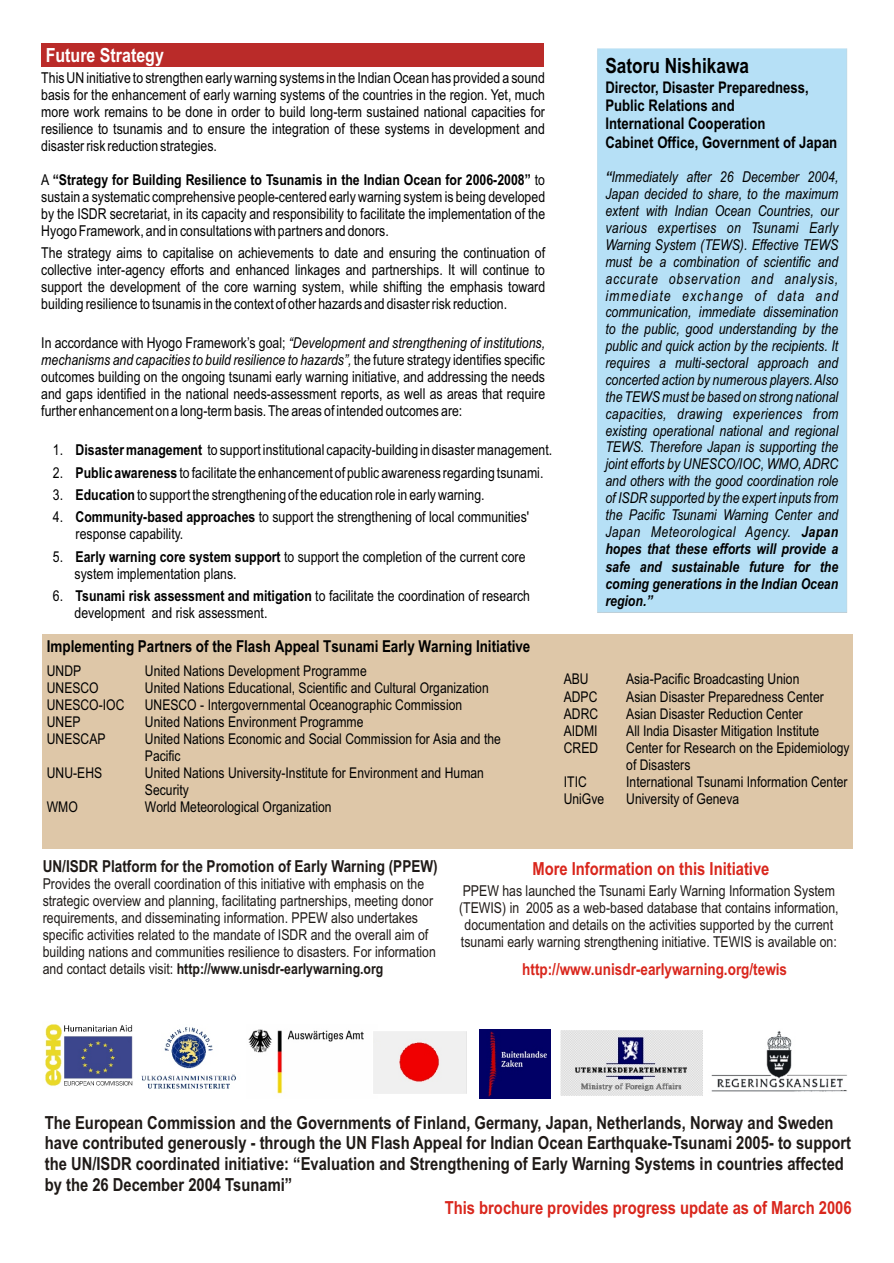
<style>
.page{position:relative;width:894px;height:1263px;background:#fff}
.page>*{position:absolute;margin:0;border:0;box-sizing:border-box;transform-origin:0 0}
.t1{font:700 21px "Arial Narrow";color:#000}
.t2{font:700 19.5px "Arial Narrow";color:#fff}
.t3{font:700 18px/20.5px "Arial Narrow";color:#1f1a17}
.t4{font:700 18px "Arial Narrow";color:#d9261c}
.t5{font:700 16.5px "Arial Narrow";color:#1f1a17}
.t6{font:700 16.5px "Arial Narrow";color:#d9261c}
.t7{font:700 16.35px "Arial Narrow";color:#000}
.t8{font:700 16.05px/18.3px "Arial Narrow";color:#000}
.t9{font:15px/17px "Arial Narrow";color:#000;text-align:justify}
.t10{font:italic 15px/17px "Arial Narrow";letter-spacing:.025em;color:#000;text-align:justify}
.t11{font:15px/17px "Arial Narrow";color:#1f1a17}
.t12{font:14.85px/17.1px "Arial Narrow";color:#000}
.s1{font-weight:700}
.s2{font-style:italic}
</style>
<div class="page">
<div style="left:41px;top:43px;width:503px;height:24px;background:#ba2b29"></div>
<div style="left:42px;top:634px;width:811px;height:214px;background:#dec7a8"></div>
<img style="left:711px;top:1031px;width:136px;height:61px">
<img style="left:562px;top:1032px;width:140px;height:62px">
<img style="left:480px;top:1029px;width:70px;height:69px">
<img style="left:45px;top:1024px;width:88px;height:62px">
<img style="left:248px;top:1029px;width:116px;height:65px">
<img style="left:141px;top:1027px;width:95px;height:62px">
<img style="left:375px;top:1033px;width:90px;height:59px">
<div style="left:559px;top:1029px;width:146px;height:68px;border:2px solid #fff"></div>
<div style="left:372px;top:1030px;width:96px;height:65px;border:2px solid #fff"></div>
<h2 class="t2" style="left:46px;top:48px;width:120px">Future Strategy</h2>
<p class="t9" style="left:41px;top:71px;width:505px">This UN initiative to strengthen early warning systems in the Indian Ocean has provided a sound basis for the enhancement of early warning systems of the countries in the region. Yet, much more work remains to be done in order to build long-term sustained national capacities for resilience to tsunamis and to ensure the integration of these systems in development and disaster risk reduction strategies.</p>
<p class="t9" style="left:41px;top:173px;width:505px">A <span class="s1">“Strategy for Building Resilience to Tsunamis in the Indian Ocean for 2006-2008”</span> to sustain a systematic comprehensive people-centered early warning system is being developed by the ISDR secretariat, in its capacity and responsibility to facilitate the implementation of the Hyogo Framework, and in consultations with partners and donors.</p>
<p class="t9" style="left:41px;top:246px;width:505px">The strategy aims to capitalise on achievements to date and ensuring the continuation of collective inter-agency efforts and enhanced linkages and partnerships. It will continue to support the development of the core warning system, while shifting the emphasis toward building resilience to tsunamis in the context of other hazards and disaster risk reduction.</p>
<p class="t9" style="left:41px;top:336px;width:505px">In accordance with Hyogo Framework’s goal; <span class="s2">“Development and strengthening of institutions, mechanisms and capacities to build resilience to hazards”,</span> the future strategy identifies specific outcomes building on the ongoing tsunami early warning initiative, and addressing the needs and gaps identified in the national needs-assessment reports, as well as areas that require further enhancement on a long-term basis. The areas of intended outcomes are:</p>
<p class="t9" style="left:53px;top:443px;width:501px">1. <span class="s1">Disaster management</span> to support institutional capacity-building in disaster management.</p>
<p class="t9" style="left:53px;top:465px;width:492px">2. <span class="s1">Public awareness</span> to facilitate the enhancement of public awareness regarding tsunami.</p>
<p class="t9" style="left:53px;top:488px;width:433px">3. <span class="s1">Education</span> to support the strengthening of the education role in early warning.</p>
<p class="t9" style="left:76px;top:510px;width:455px;text-indent:-23px">4. <span class="s1">Community-based approaches</span> to support the strengthening of local communities' response capability.</p>
<p class="t9" style="left:75px;top:549px;width:452px;text-indent:-22px">5. <span class="s1">Early warning core system support</span> to support the completion of the current core system implementation plans.</p>
<p class="t9" style="left:75px;top:588px;width:457px;text-indent:-22px">6. <span class="s1">Tsunami risk assessment and mitigation</span> to facilitate the coordination of research development and risk assessment.</p>
<p class="t7" style="left:47px;top:640px;width:485px">Implementing Partners of the Flash Appeal Tsunami Early Warning Initiative</p>
<p class="t12" style="left:47px;top:664px;width:36px">UNDP</p>
<p class="t12" style="left:145px;top:664px;width:224px">United Nations Development Programme</p>
<p class="t12" style="left:47px;top:681px;width:53px">UNESCO</p>
<p class="t12" style="left:145px;top:681px;width:345px">United Nations Educational, Scientific and Cultural Organization</p>
<p class="t12" style="left:47px;top:698px;width:79px">UNESCO-IOC</p>
<p class="t12" style="left:145px;top:698px;width:319px">UNESCO - Intergovernmental Oceanographic Commission</p>
<p class="t12" style="left:47px;top:715px;width:35px">UNEP</p>
<p class="t12" style="left:145px;top:715px;width:220px">United Nations Environment Programme</p>
<p class="t12" style="left:47px;top:732px;width:60px">UNESCAP</p>
<p class="t12" style="left:145px;top:732px;width:358px">United Nations Economic and Social Commission for Asia and the<br>Pacific</p>
<p class="t12" style="left:47px;top:766px;width:57px">UNU-EHS</p>
<p class="t12" style="left:145px;top:766px;width:341px">United Nations University-Institute for Environment and Human<br>Security</p>
<p class="t12" style="left:47px;top:800px;width:32px">WMO</p>
<p class="t12" style="left:145px;top:800px;width:188px">World Meteorological Organization</p>
<h1 class="t1" style="left:605px;top:58px;width:145px">Satoru Nishikawa</h1>
<p class="t8" style="left:605px;top:80px;width:233px">Director, Disaster Preparedness,<br>Public Relations and<br>International Cooperation<br>Cabinet Office, Government of Japan</p>
<p class="t10" style="left:605px;top:170px;width:235px"><span class="s1">“</span>Immediately after 26 December 2004, Japan decided to share, to the maximum extent with Indian Ocean Countries, our various expertises on Tsunami Early Warning System (TEWS). Effective TEWS must be a combination of scientific and accurate observation and analysis, immediate exchange of data and communication, immediate dissemination to the public, good understanding by the public and quick action by the recipients. It requires a multi-sectoral approach and concerted action by numerous players. Also the TEWS must be based on strong national capacities, drawing experiences from existing operational national and regional TEWS. Therefore Japan is supporting the joint efforts by UNESCO/IOC, WMO, ADRC and others with the good coordination role of ISDR supported by the expert inputs from the Pacific Tsunami Warning Center and Japan Meteorological Agency. <span class="s1">Japan hopes that these efforts will provide a safe and sustainable future for the coming generations in the Indian Ocean region.”</span></p>
<p class="t12" style="left:564px;top:672px;width:26px">ABU</p>
<p class="t12" style="left:626px;top:672px;width:175px">Asia-Pacific Broadcasting Union</p>
<p class="t12" style="left:564px;top:689px;width:35px">ADPC</p>
<p class="t12" style="left:626px;top:689px;width:199px">Asian Disaster Preparedness Center</p>
<p class="t12" style="left:564px;top:706px;width:36px">ADRC</p>
<p class="t12" style="left:626px;top:706px;width:178px">Asian Disaster Reduction Center</p>
<p class="t12" style="left:564px;top:723px;width:35px">AIDMI</p>
<p class="t12" style="left:626px;top:723px;width:195px">All India Disaster Mitigation Institute</p>
<p class="t12" style="left:564px;top:740px;width:36px">CRED</p>
<p class="t12" style="left:626px;top:740px;width:225px">Center for Research on the Epidemiology of Disasters</p>
<p class="t12" style="left:564px;top:774px;width:24px">ITIC</p>
<p class="t12" style="left:626px;top:774px;width:223px">International Tsunami Information Center</p>
<p class="t12" style="left:564px;top:792px;width:42px">UniGve</p>
<p class="t12" style="left:626px;top:792px;width:114px">University of Geneva</p>
<p class="t5" style="left:43px;top:860px;width:396px">UN/ISDR Platform for the Promotion of Early Warning (PPEW)</p>
<p class="t11" style="left:43px;top:877px;width:395px">Provides the overall coordination of this initiative with emphasis on the strategic overview and planning, facilitating partnerships, meeting donor requirements, and disseminating information. PPEW also undertakes specific activities related to the mandate of ISDR and the overall aim of building nations and communities resilience to disasters. For information and contact details visit: <span class="s1">http://www.unisdr-earlywarning.org</span></p>
<p class="t4" style="left:532px;top:862px;width:239px">More Information on this Initiative</p>
<p class="t11" style="left:459px;top:884px;width:381px;text-align:center">PPEW has launched the Tsunami Early Warning Information System (TEWIS) in 2005 as a web-based database that contains information, documentation and details on the activities supported by the current tsunami early warning strengthening initiative. TEWIS is available on:</p>
<p class="t6" style="left:522px;top:963px;width:266px">http://www.unisdr-earlywarning.org/tewis</p>
<p class="t3" style="left:45px;top:1114px;width:808px">The European Commission and the Governments of Finland, Germany, Japan, Netherlands, Norway and Sweden have contributed generously - through the UN Flash Appeal for Indian Ocean Earthquake-Tsunami 2005- to support the UN/ISDR coordinated initiative: “Evaluation and Strengthening of Early Warning Systems in countries affected by the 26 December 2004 Tsunami”</p>
<p class="t4" style="left:445px;top:1202px;width:408px">This brochure provides progress update as of March 2006</p>
</div>
